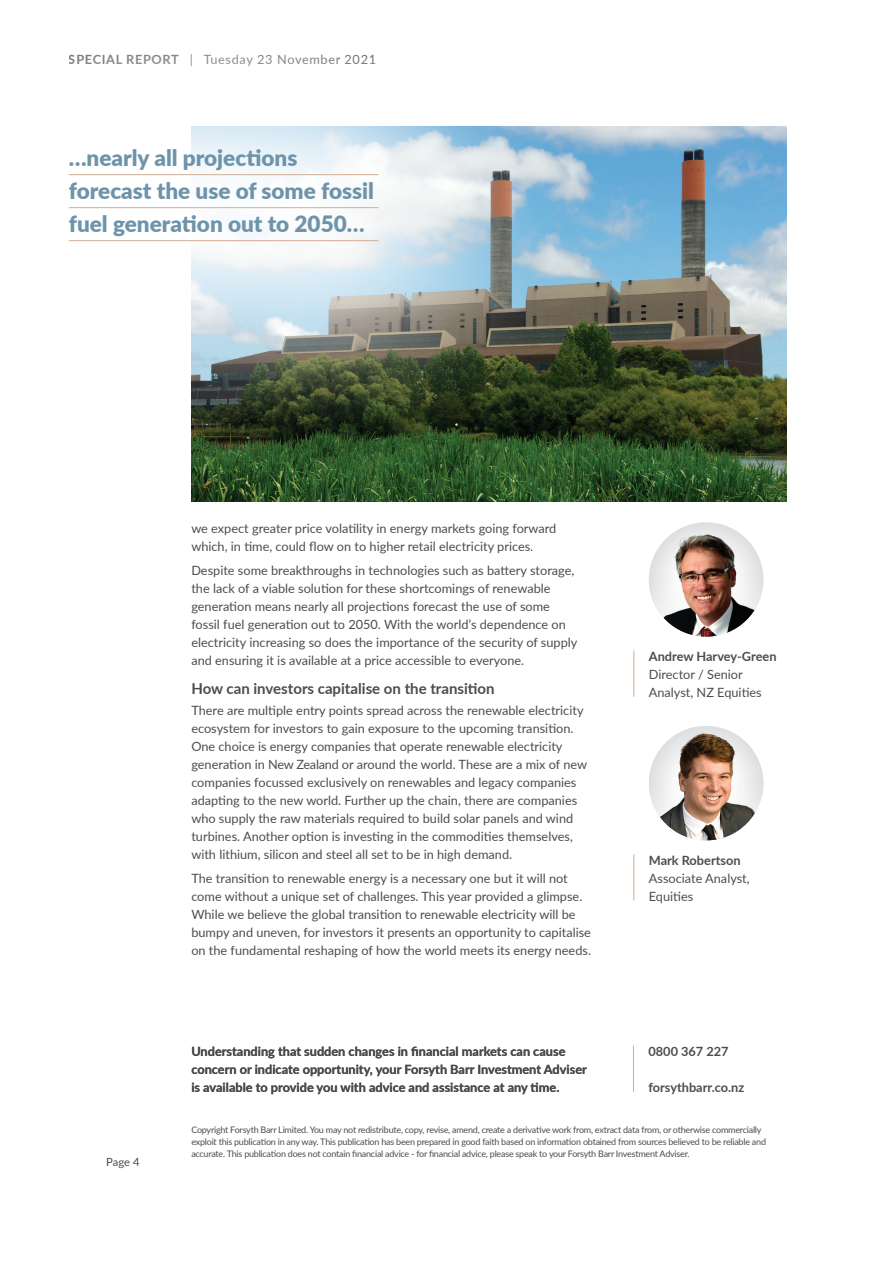
<style>
.page{position:relative;width:893px;height:1263px;background:#fff}
.page>*{position:absolute;margin:0;border:0;box-sizing:border-box;transform-origin:0 0}
.t1{font:900 22.5px/33px "Lato";color:#6e94ab}
.t2{font:700 15px "Lato";color:#4b4c4d}
.t3{font:12.75px/18px "Lato";color:#4b4c4d}
.t4{font:700 12.75px/18px "Lato";color:#4b4c4d}
.t5{font:12.75px "Lato";letter-spacing:.05em;color:#4b4c4d}
.t6{font:11.25px "Lato";color:#4b4c4d}
.t7{font:9px/12px "Lato";letter-spacing:-.025em;color:#4b4c4d}
.s1{font-weight:700}
</style>
<div class="page">
<hr style="left:633px;top:1045px;width:1px;height:47px;background:#d1ae94">
<hr style="left:633px;top:854px;width:1px;height:46px;background:#d1ae94">
<img style="left:649px;top:726px;width:114px;height:114px;border-radius:57px">
<hr style="left:633px;top:651px;width:1px;height:46px;background:#d1ae94">
<img style="left:649px;top:522px;width:114px;height:115px;border-radius:57px">
<img style="left:191px;top:126px;width:596px;height:375px">
<svg style="left:68px;top:126px;width:510px;height:319px"></svg>
<hr style="left:69px;top:174px;width:309px;height:1px;background:#d1ae94">
<hr style="left:69px;top:207px;width:309px;height:1px;background:#d1ae94">
<hr style="left:69px;top:240px;width:309px;height:1px;background:#d1ae94">
<p class="t5" style="left:69px;top:51px;width:309px"><span class="s1">SPECIAL REPORT</span> | Tuesday 23 November 2021</p>
<h1 class="t1" style="left:69px;top:140px;width:307px">…nearly all projections forecast the use of some fossil fuel generation out to 2050…</h1>
<p class="t3" style="left:191px;top:518px;width:367px">we expect greater price volatility in energy markets going forward which, in time, could flow on to higher retail electricity prices.</p>
<p class="t3" style="left:191px;top:561px;width:388px">Despite some breakthroughs in technologies such as battery storage, the lack of a viable solution for these shortcomings of renewable generation means nearly all projections forecast the use of some fossil fuel generation out to 2050. With the world’s dependence on electricity increasing so does the importance of the security of supply and ensuring it is available at a price accessible to everyone.</p>
<p class="t2" style="left:191px;top:678px;width:305px">How can investors capitalise on the transition</p>
<p class="t3" style="left:191px;top:700px;width:397px">There are multiple entry points spread across the renewable electricity ecosystem for investors to gain exposure to the upcoming transition.<br>One choice is energy companies that operate renewable electricity generation in New Zealand or around the world. These are a mix of new companies focussed exclusively on renewables and legacy companies adapting to the new world. Further up the chain, there are companies who supply the raw materials required to build solar panels and wind turbines. Another option is investing in the commodities themselves, with lithium, silicon and steel all set to be in high demand.</p>
<p class="t3" style="left:191px;top:869px;width:401px">The transition to renewable energy is a necessary one but it will not come without a unique set of challenges. This year provided a glimpse.<br>While we believe the global transition to renewable electricity will be bumpy and uneven, for investors it presents an opportunity to capitalise on the fundamental reshaping of how the world meets its energy needs.</p>
<p class="t4" style="left:191px;top:1041px;width:397px">Understanding that sudden changes in financial markets can cause concern or indicate opportunity, your Forsyth Barr Investment Adviser is available to provide you with advice and assistance at any time.</p>
<p class="t4" style="left:649px;top:647px;width:129px">Andrew Harvey-Green</p>
<p class="t3" style="left:649px;top:665px;width:114px">Director / Senior<br>Analyst, NZ Equities</p>
<p class="t4" style="left:649px;top:850px;width:93px">Mark Robertson</p>
<p class="t3" style="left:649px;top:868px;width:102px">Associate Analyst,<br>Equities</p>
<p class="t4" style="left:648px;top:1041px;width:82px">0800 367 227</p>
<p class="t4" style="left:648px;top:1077px;width:97px">forsythbarr.co.nz</p>
<p class="t6" style="left:106px;top:1153px;width:35px">Page 4</p>
<p class="t7" style="left:191px;top:1123px;width:576px">Copyright Forsyth Barr Limited. You may not redistribute, copy, revise, amend, create a derivative work from, extract data from, or otherwise commercially exploit this publication in any way. This publication has been prepared in good faith based on information obtained from sources believed to be reliable and accurate. This publication does not contain financial advice - for financial advice, please speak to your Forsyth Barr Investment Adviser.</p>
</div>
